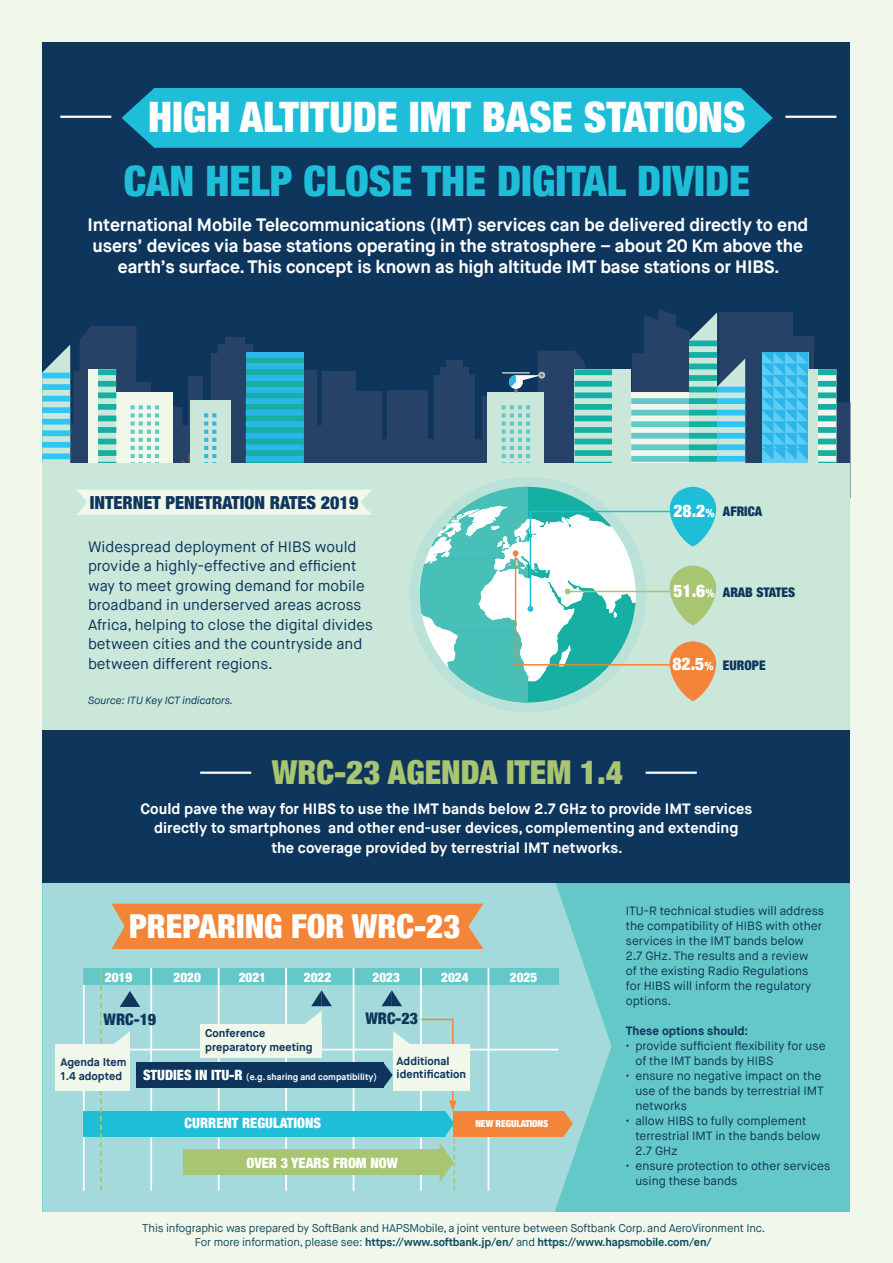
<style>
.page{position:relative;width:893px;height:1263px;background:#f1f7eb}
.page>*{position:absolute;margin:0;border:0;box-sizing:border-box;transform-origin:0 0}
.t1{font:900 condensed 42px "Helvetica Neue";color:#1ebed8}
.t2{font:900 condensed 42px "Helvetica Neue";color:#fff}
.t3{font:900 condensed 33px "Helvetica Neue";color:#a8c572}
.t4{font:900 condensed 33px "Helvetica Neue";color:#fff}
.t5{font:700 18px/21px "Maison Neue";letter-spacing:-.01em;color:#fff;text-align:center}
.t6{font:900 condensed 18px "Helvetica Neue";color:#0e355b}
.t7{font:900 condensed 17.55px "Helvetica Neue";color:#fff}
.t8{font:900 condensed 15.9px "Helvetica Neue";color:#0e355b}
.t9{font:15px/19.5px "Maison Neue";color:#0e355b}
.t10{font:700 15px/19.5px "Maison Neue";color:#fff;text-align:center}
.t11{font:900 condensed 14.25px "Helvetica Neue";color:#fff}
.t12{font:900 condensed 13.2px "Helvetica Neue";color:#fff}
.t13{font:900 condensed 13.2px "Helvetica Neue";color:#0e355b}
.t14{font:12px/15px "Maison Neue";color:#0e355b}
.t15{font:700 12px "Maison Neue";color:#0e355b}
.t16{font:11.25px/13.5px "Maison Neue";letter-spacing:-.015em;color:#114c62;text-align:center}
.t17{font:700 11.25px/13.5px "Maison Neue";color:#0e355b}
.t18{font:italic 10.5px "Maison Neue";color:#0e355b}
.t19{font:900 condensed 9.75px "Helvetica Neue";letter-spacing:-.01em;color:#fff}
.t20{font:700 9px "Maison Neue";color:#fff}
.s1{font-size:17.55px;color:#fff}
.s2{font-size:11.7px;color:#fff}
.s3{font-size:11.7px}
.s4{font-family:"Helvetica Neue";font-weight:900;font-stretch:condensed;font-size:14.25px}
.s5{font-weight:700}
</style>
<div class="page">
<div style="left:43px;top:880px;width:807px;height:332px;background:#64c7c8"></div>
<svg style="left:43px;top:882px;width:569px;height:330px;background:#9ed7d9"></svg>
<div style="left:43px;top:43px;width:807px;height:420px;background:#0e355b"></div>
<div style="left:43px;top:463px;width:807px;height:300px;background:#cae7da"></div>
<div style="left:122px;top:88px;width:651px;height:60px;background:#1ebed8"></div>
<div style="left:43px;top:730px;width:807px;height:152px;background:#0e355b"></div>
<hr style="left:200px;top:771px;width:51px;height:3px;background:#fff">
<hr style="left:646px;top:771px;width:51px;height:3px;background:#fff">
<hr style="left:60px;top:116px;width:51px;height:2px;background:#fff">
<hr style="left:785px;top:116px;width:51px;height:2px;background:#fff">
<svg style="left:42px;top:309px;width:808px;height:393px"></svg>
<div style="left:112px;top:904px;width:371px;height:45px;background:#f48437"></div>
<hr style="left:83px;top:968px;width:2px;height:223px;background:#fff">
<div style="left:83px;top:968px;width:475px;height:17px;background:#64c7c8"></div>
<hr style="left:150px;top:968px;width:2px;height:223px;background:#fff">
<hr style="left:218px;top:968px;width:2px;height:223px;background:#fff">
<hr style="left:285px;top:968px;width:2px;height:223px;background:#fff">
<hr style="left:353px;top:968px;width:1px;height:223px;background:#fff">
<hr style="left:420px;top:968px;width:2px;height:223px;background:#fff">
<hr style="left:488px;top:968px;width:1px;height:223px;background:#fff">
<div style="left:136px;top:1062px;width:247px;height:26px;background:#0e355b"></div>
<div style="left:83px;top:1111px;width:362px;height:25px;background:#1ebed8"></div>
<div style="left:184px;top:1150px;width:261px;height:25px;background:#a8c572"></div>
<svg style="left:100px;top:968px;width:2px;height:223px"></svg>
<hr style="left:85px;top:1049px;width:473px;height:1px;background:#fff">
<svg style="left:120px;top:991px;width:20px;height:16px"></svg>
<svg style="left:381px;top:990px;width:21px;height:16px"></svg>
<svg style="left:108px;top:1031px;width:22px;height:13px"></svg>
<div style="left:55px;top:1044px;width:75px;height:47px;background:#f1f7eb"></div>
<svg style="left:300px;top:990px;width:32px;height:38px"></svg>
<div style="left:200px;top:1024px;width:122px;height:33px;background:#f1f7eb"></div>
<div style="left:453px;top:1111px;width:111px;height:25px;background:#f48437"></div>
<svg style="left:564px;top:1111px;width:9px;height:25px"></svg>
<svg style="left:383px;top:1018px;width:74px;height:173px"></svg>
<div style="left:393px;top:1044px;width:77px;height:47px;background:#f1f7eb"></div>
<h1 class="t2" style="left:148px;top:83px;width:599px">HIGH ALTITUDE IMT BASE STATIONS</h1>
<h1 class="t1" style="left:124px;top:146px;width:628px">CAN HELP CLOSE THE DIGITAL DIVIDE</h1>
<p class="t5" style="left:88px;top:215px;width:722px">International Mobile Telecommunications (IMT) services can be delivered directly to end users’ devices via base stations operating in the stratosphere – about 20 Km above the earth’s surface. This concept is known as high altitude IMT base stations or HIBS.</p>
<h3 class="t6" style="left:90px;top:488px;width:270px">INTERNET PENETRATION RATES 2019</h3>
<p class="t9" style="left:88px;top:537px;width:286px">Widespread deployment of HIBS would provide a highly-effective and efficient way to meet growing demand for mobile broadband in underserved areas across Africa, helping to close the digital divides between cities and the countryside and between different regions.</p>
<p class="t18" style="left:88px;top:694px;width:147px">Source: ITU Key ICT indicators.</p>
<h2 class="t3" style="left:272px;top:745px;width:352px">WRC-23 AGENDA ITEM 1.4</h2>
<p class="t13" style="left:673px;top:501px;width:90px"><span class="s1">28.2</span><span class="s2">%</span> AFRICA</p>
<h3 class="t7" style="left:673px;top:576px;width:42px">51.6<span class="s3">%</span></h3>
<p class="t13" style="left:723px;top:581px;width:74px">ARAB STATES</p>
<h3 class="t7" style="left:672px;top:649px;width:42px">82.5<span class="s3">%</span></h3>
<p class="t13" style="left:723px;top:654px;width:44px">EUROPE</p>
<p class="t10" style="left:140px;top:799px;width:613px">Could pave the way for HIBS to use the IMT bands below 2.7 GHz to provide IMT services directly to smartphones and other end-user devices, complementing and extending<br>the coverage provided by terrestrial IMT networks.</p>
<h2 class="t4" style="left:129px;top:899px;width:333px">PREPARING FOR WRC-23</h2>
<p class="t12" style="left:105px;top:966px;width:29px">2019</p>
<p class="t12" style="left:173px;top:966px;width:29px">2020</p>
<p class="t12" style="left:239px;top:966px;width:29px">2021</p>
<p class="t12" style="left:304px;top:966px;width:29px">2022</p>
<p class="t12" style="left:373px;top:966px;width:29px">2023</p>
<p class="t12" style="left:441px;top:966px;width:29px">2024</p>
<p class="t12" style="left:510px;top:966px;width:29px">2025</p>
<h3 class="t8" style="left:104px;top:1006px;width:54px">WRC-19</h3>
<h3 class="t8" style="left:365px;top:1006px;width:54px">WRC-23</h3>
<p class="t17" style="left:60px;top:1055px;width:68px">Agenda Item<br>1.4 adopted</p>
<p class="t17" style="left:205px;top:1026px;width:109px">Conference preparatory meeting</p>
<p class="t17" style="left:397px;top:1054px;width:71px">Additional identification</p>
<p class="t20" style="left:143px;top:1071px;width:235px"><span class="s4">STUDIES IN ITU-R</span> (e.g. sharing and compatibility)</p>
<p class="t11" style="left:185px;top:1111px;width:138px">CURRENT REGULATIONS</p>
<p class="t11" style="left:246px;top:1152px;width:153px">OVER 3 YEARS FROM NOW</p>
<p class="t19" style="left:475px;top:1115px;width:75px">NEW REGULATIONS</p>
<p class="t14" style="left:626px;top:903px;width:200px">ITU-R technical studies will address the compatibility of HIBS with other services in the IMT bands below<br>2.7 GHz. The results and a review<br>of the existing Radio Regulations for HIBS will inform the regulatory options.</p>
<p class="t15" style="left:626px;top:1023px;width:124px">These options should:</p>
<p class="t14" style="left:635px;top:1038px;width:192px;text-indent:-10px">• provide sufficient flexibility for use of the IMT bands by HIBS</p>
<p class="t14" style="left:635px;top:1068px;width:190px;text-indent:-10px">• ensure no negative impact on the use of the bands by terrestrial IMT networks</p>
<p class="t14" style="left:635px;top:1113px;width:187px;text-indent:-10px">• allow HIBS to fully complement terrestrial IMT in the bands below<br>2.7 GHz</p>
<p class="t14" style="left:635px;top:1158px;width:197px;text-indent:-10px">• ensure protection to other services using these bands</p>
<p class="t16" style="left:142px;top:1222px;width:624px">This infographic was prepared by SoftBank and HAPSMobile, a joint venture between Softbank Corp. and AeroVironment Inc.<br>For more information, please see: <span class="s5">https://www.softbank.jp/en/</span> and <span class="s5">https://www.hapsmobile.com/en/</span></p>
</div>
